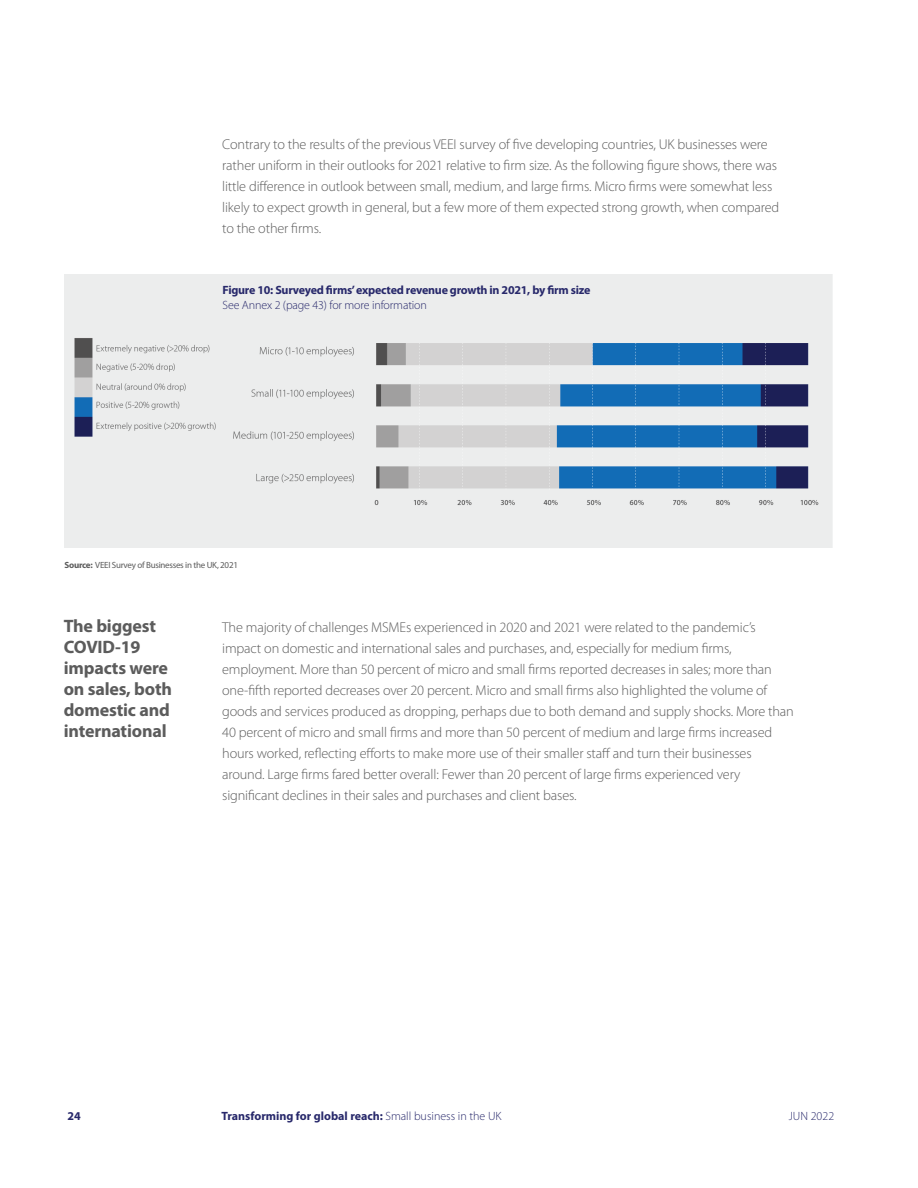
<style>
.page{position:relative;width:918px;height:1188px;background:#fff}
.page>*{position:absolute;margin:0;border:0;box-sizing:border-box;transform-origin:0 0}
.t1{font:700 18px/21px "Myriad Pro";letter-spacing:-.01em;color:#5c5c5c}
.t2{font:300 14.25px/21px "Myriad Pro";letter-spacing:-.01em;color:#5c5c5c}
.t3{font:700 12px/15px "Myriad Pro";letter-spacing:-.02em;color:#28296b}
.t4{font:700 12px "Myriad Pro";color:#28296b}
.t5{font:300 12px "Myriad Pro";color:#28296b}
.t6{font:9px "Myriad Pro";letter-spacing:-.03em;color:#5c5c5c}
.s1{font-weight:300}
.s2{font-weight:700}
</style>
<div class="page">
<img style="left:65px;top:275px;width:768px;height:273px">
<p class="t2" style="left:222px;top:133px;width:559px">Contrary to the results of the previous VEEI survey of five developing countries, UK businesses were rather uniform in their outlooks for 2021 relative to firm size. As the following figure shows, there was little difference in outlook between small, medium, and large firms. Micro firms were somewhat less likely to expect growth in general, but a few more of them expected strong growth, when compared to the other firms.</p>
<p class="t3" style="left:223px;top:282px;width:369px">Figure 10: Surveyed firms’ expected revenue growth in 2021, by firm size<br><span class="s1">See Annex 2 (page 43) for more information</span></p>
<p class="t6" style="left:65px;top:560px;width:175px"><span class="s2">Source:</span> VEEI Survey of Businesses in the UK, 2021</p>
<h3 class="t1" style="left:64px;top:614px;width:110px">The biggest<br>COVID-19 impacts were on sales, both domestic and international</h3>
<p class="t2" style="left:222px;top:616px;width:573px">The majority of challenges MSMEs experienced in 2020 and 2021 were related to the pandemic’s impact on domestic and international sales and purchases, and, especially for medium firms, employment. More than 50 percent of micro and small firms reported decreases in sales; more than one-fifth reported decreases over 20 percent. Micro and small firms also highlighted the volume of goods and services produced as dropping, perhaps due to both demand and supply shocks. More than 40 percent of micro and small firms and more than 50 percent of medium and large firms increased hours worked, reflecting efforts to make more use of their smaller staff and turn their businesses around. Large firms fared better overall: Fewer than 20 percent of large firms experienced very significant declines in their sales and purchases and client bases.</p>
<p class="t3" style="left:68px;top:1108px;width:15px">24</p>
<p class="t4" style="left:222px;top:1108px;width:281px">Transforming for global reach: <span class="s1">Small business in the UK</span></p>
<p class="t5" style="left:789px;top:1109px;width:47px">JUN 2022</p>
</div>
